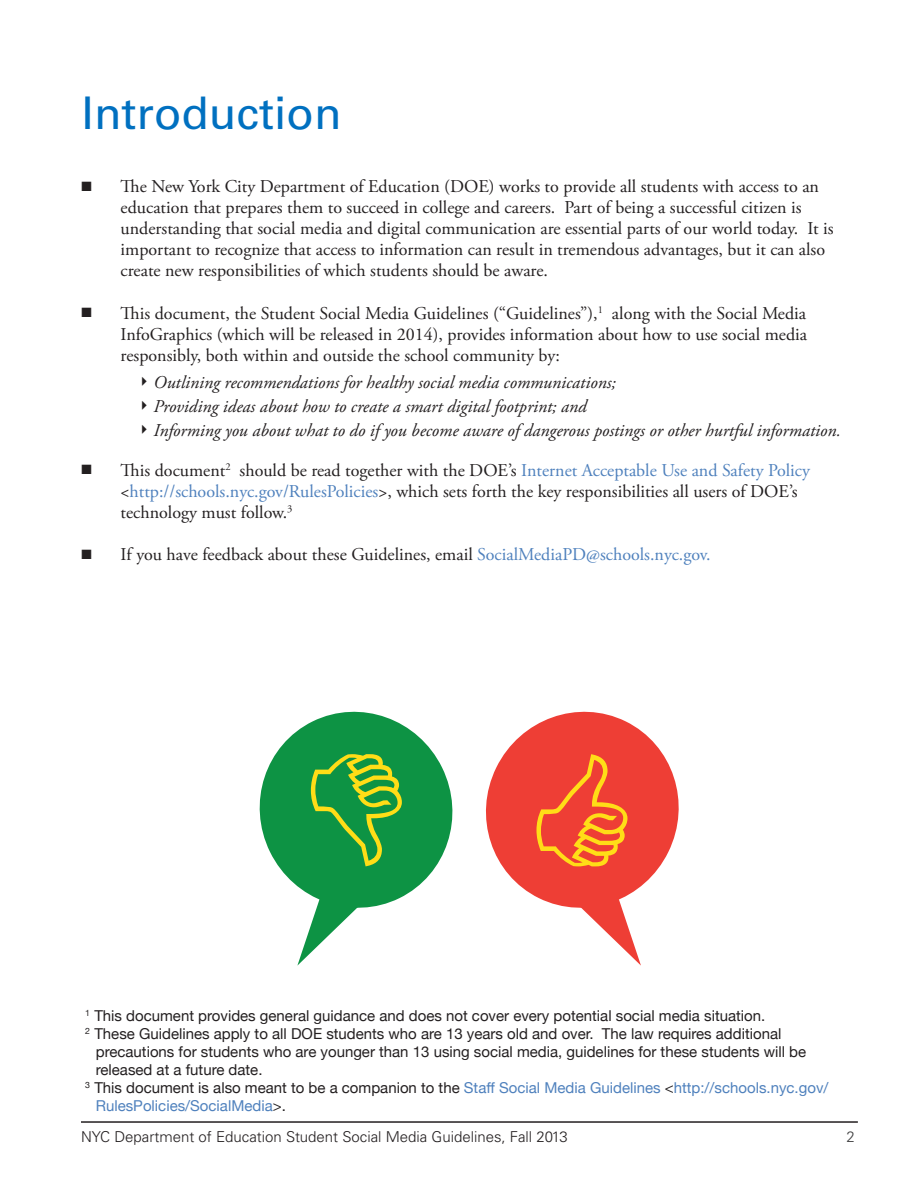
<style>
.page{position:relative;width:918px;height:1188px;background:#fff}
.page>*{position:absolute;margin:0;border:0;box-sizing:border-box;transform-origin:0 0}
.t1{font:45px "Univers";color:#0070c0}
.t2{font:18px/21px "Adobe Garamond Pro";color:#231f20}
.t3{font:italic 18px "Adobe Garamond Pro";color:#231f20}
.t4{font:15px/18px "Helvetica Neue";color:#231f20}
.t5{font:15px/18px "Helvetica Neue";color:#4f81bd}
.t6{font:300 15px "Univers";color:#231f20}
.t7{font:300 15px "Univers";color:#3e3e3f}
.s1{color:#4f81bd}
.s2{color:#231f20}
</style>
<div class="page">
<hr style="left:81px;top:1121px;width:777px;height:2px;background:#231f20">
<svg style="left:259px;top:711px;width:194px;height:186px;fill:#0d9344"></svg>
<svg style="left:486px;top:711px;width:193px;height:186px;fill:#ee3e35"></svg>
<svg style="left:297px;top:754px;width:105px;height:212px"></svg>
<svg style="left:536px;top:754px;width:105px;height:212px"></svg>
<p class="t1" style="left:82px;top:86px;width:261px">Introduction</p>
<p class="t2" style="left:121px;top:177px;width:714px;text-indent:-39px">■ The New York City Department of Education (DOE) works to provide all students with access to an education that prepares them to succeed in college and careers. Part of being a successful citizen is understanding that social media and digital communication are essential parts of our world today. It is important to recognize that access to information can result in tremendous advantages, but it can also create new responsibilities of which students should be aware.</p>
<p class="t2" style="left:121px;top:303px;width:688px;text-align:justify;text-indent:-39px">■ This document, the Student Social Media Guidelines (“Guidelines”),<sup>1</sup> along with the Social Media InfoGraphics (which will be released in 2014), provides information about how to use social media responsibly, both within and outside the school community by:</p>
<p class="t3" style="left:154px;top:371px;width:464px">Outlining recommendations for healthy social media communications;</p>
<p class="t3" style="left:154px;top:395px;width:435px">Providing ideas about how to create a smart digital footprint; and</p>
<p class="t3" style="left:154px;top:419px;width:689px">Informing you about what to do if you become aware of dangerous postings or other hurtful information.</p>
<p class="t2" style="left:121px;top:460px;width:691px;text-indent:-39px">■ This document<sup>2</sup> should be read together with the DOE’s <span class="s1">Internet Acceptable Use and Safety Policy </span>&lt;<span class="s1">http://schools.nyc.gov/RulesPolicies</span>&gt;, which sets forth the key responsibilities all users of DOE’s technology must follow.<sup>3</sup></p>
<p class="t2" style="left:82px;top:545px;width:631px">■ If you have feedback about these Guidelines, email <span class="s1">SocialMediaPD@schools.nyc.gov.</span></p>
<p class="t4" style="left:85px;top:1006px;width:682px"><sup>1</sup> This document provides general guidance and does not cover every potential social media situation.</p>
<p class="t4" style="left:96px;top:1024px;width:712px;text-indent:-10px"><sup>2</sup> These Guidelines apply to all DOE students who are 13 years old and over. The law requires additional precautions for students who are younger than 13 using social media, guidelines for these students will be released at a future date.</p>
<p class="t5" style="left:96px;top:1078px;width:734px;text-indent:-10px"><sup>3</sup> <span class="s2">This document is also meant to be a companion to the</span> Staff Social Media Guidelines <span class="s2">&lt;</span>http://schools.nyc.gov/<br>RulesPolicies/SocialMedia<span class="s2">&gt;.</span></p>
<p class="t6" style="left:81px;top:1128px;width:488px">NYC Department of Education Student Social Media Guidelines, Fall 2013</p>
<p class="t7" style="left:847px;top:1128px;width:10px">2</p>
</div>
